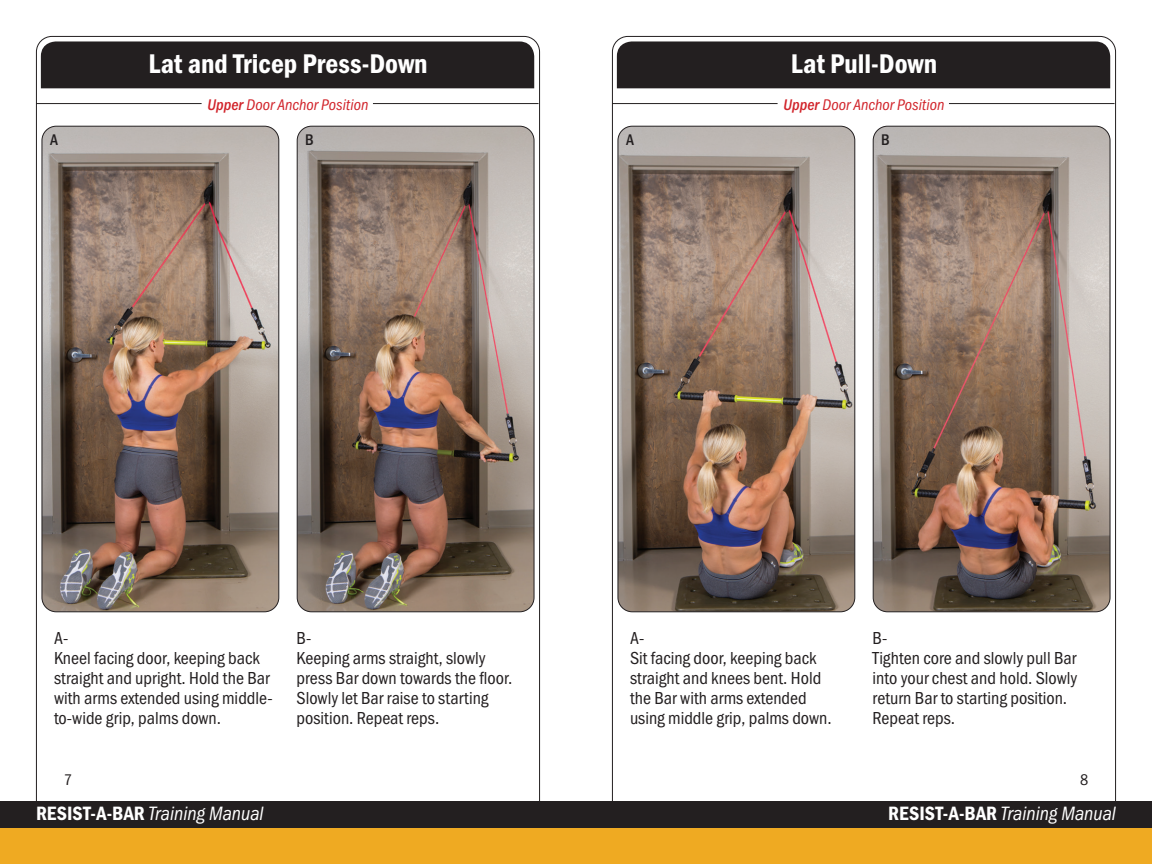
<style>
.page{position:relative;width:1152px;height:864px;background:#fff}
.page>*{position:absolute;margin:0;border:0;box-sizing:border-box;transform-origin:0 0}
.t1{font:28px "Franklin Gothic URW Con Dem";color:#fff}
.t2{font:20px "Franklin Gothic URW Con Boo Ita";color:#fff}
.t3{font:18px/20px "Franklin Gothic URW Con Boo";color:#231f20}
.t4{font:16px "Franklin Gothic URW Con Boo Ita";color:#d1232a}
.t5{font:500 16px "Franklin Gothic URW Con";color:#231f20}
.t6{font:16px "Franklin Gothic URW Con Boo";color:#231f20}
.s1{font-family:"Franklin Gothic URW Con Med Ita"}
.s2{font-family:"Franklin Gothic URW Con Dem"}
</style>
<div class="page">
<div style="left:41px;top:41px;width:493px;height:47px;background:#231f20"></div>
<div style="left:0;top:801px;width:576px;height:63px;background:#231f20"></div>
<div style="left:0;top:828px;width:576px;height:36px;background:#efaa22"></div>
<img style="left:42px;top:126px;width:237px;height:486px">
<div style="left:42px;top:126px;width:237px;height:486px;border:1px solid #231f20;border-radius:14px"></div>
<img style="left:297px;top:126px;width:237px;height:486px">
<div style="left:297px;top:126px;width:237px;height:486px;border:1px solid #231f20;border-radius:14px"></div>
<hr style="left:36px;top:103px;width:166px;height:1px;background:#231f20">
<hr style="left:373px;top:103px;width:166px;height:1px;background:#231f20">
<div style="left:617px;top:41px;width:493px;height:47px;background:#231f20"></div>
<div style="left:576px;top:801px;width:576px;height:63px;background:#231f20"></div>
<div style="left:576px;top:828px;width:576px;height:36px;background:#efaa22"></div>
<img style="left:618px;top:126px;width:237px;height:486px">
<div style="left:618px;top:126px;width:237px;height:486px;border:1px solid #231f20;border-radius:14px"></div>
<img style="left:873px;top:126px;width:237px;height:486px">
<div style="left:873px;top:126px;width:237px;height:486px;border:1px solid #231f20;border-radius:14px"></div>
<hr style="left:612px;top:103px;width:166px;height:1px;background:#231f20">
<hr style="left:949px;top:103px;width:166px;height:1px;background:#231f20">
<h1 class="t1" style="left:148px;top:45px;width:281px">Lat and Tricep Press-Down</h1>
<h1 class="t1" style="left:791px;top:45px;width:148px">Lat Pull-Down</h1>
<p class="t4" style="left:208px;top:96px;width:162px"><span class="s1">Upper</span> Door Anchor Position</p>
<p class="t4" style="left:784px;top:96px;width:162px"><span class="s1">Upper</span> Door Anchor Position</p>
<p class="t5" style="left:50px;top:129px;width:9px">A</p>
<p class="t5" style="left:305px;top:129px;width:10px">B</p>
<p class="t5" style="left:626px;top:129px;width:9px">A</p>
<p class="t5" style="left:881px;top:129px;width:10px">B</p>
<p class="t3" style="left:54px;top:628px;width:220px">A-<br>Kneel facing door, keeping back straight and upright. Hold the Bar with arms extended using middle&shy;to-wide grip, palms down.</p>
<p class="t3" style="left:297px;top:628px;width:217px">B-<br>Keeping arms straight, slowly press Bar down towards the floor.<br>Slowly let Bar raise to starting position. Repeat reps.</p>
<p class="t3" style="left:630px;top:628px;width:203px">A-<br>Sit facing door, keeping back straight and knees bent. Hold the Bar with arms extended using middle grip, palms down.</p>
<p class="t3" style="left:873px;top:628px;width:206px">B-<br>Tighten core and slowly pull Bar into your chest and hold. Slowly return Bar to starting position.<br>Repeat reps.</p>
<p class="t6" style="left:64px;top:770px;width:10px">7</p>
<p class="t6" style="left:1080px;top:770px;width:10px">8</p>
<p class="t2" style="left:36px;top:802px;width:229px"><span class="s2">RESIST-A-BAR</span> Training Manual</p>
<p class="t2" style="left:888px;top:802px;width:229px"><span class="s2">RESIST-A-BAR</span> Training Manual</p>
</div>
